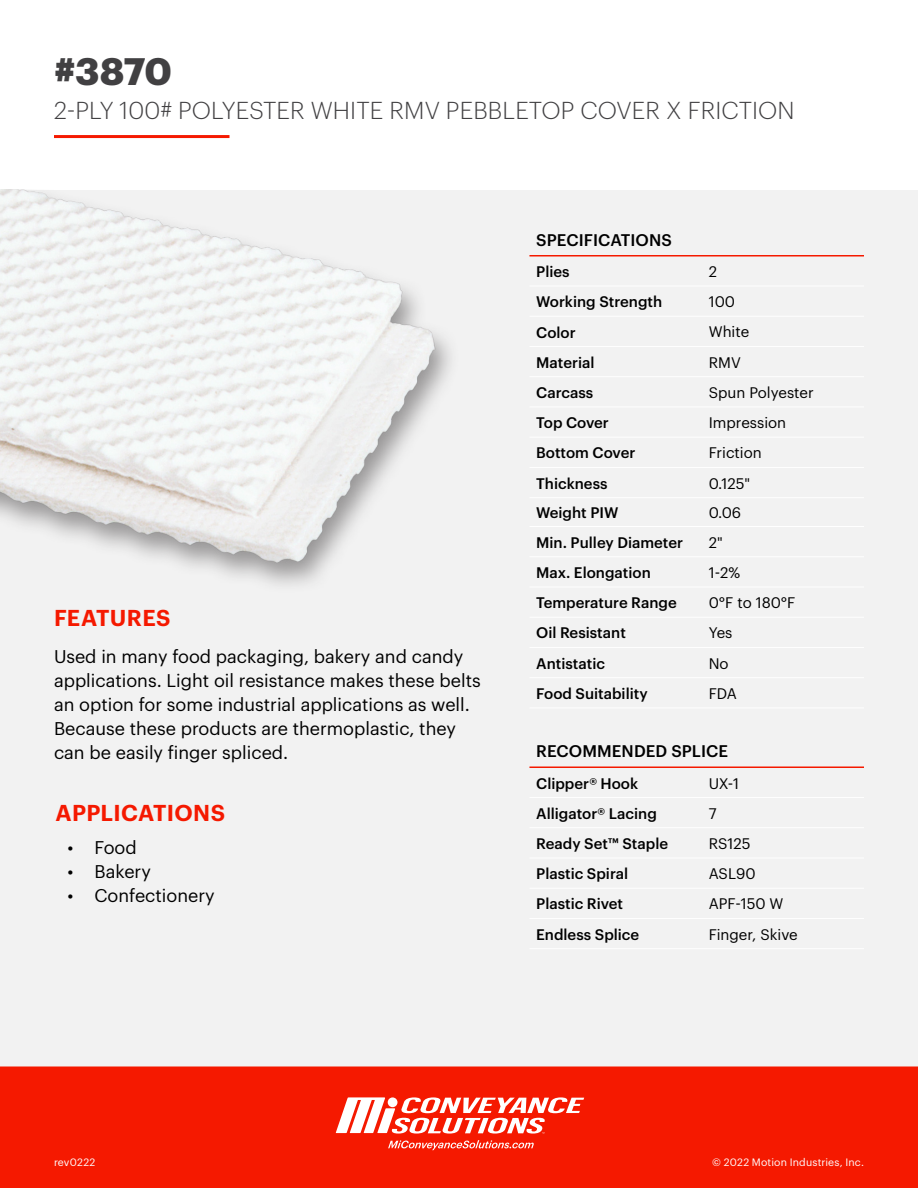
<style>
.page{position:relative;width:918px;height:1188px;background:#fff}
.page>*{position:absolute;margin:0;border:0;box-sizing:border-box;transform-origin:0 0}
.Flyer_Heading{font:700 37.5px "Graphik";color:#414042}
.Flyer_Subheading{font:300 24px "Graphik";letter-spacing:.005em;color:#414042}
.HEADER_-_RED{font:600 22.5px "Graphik";letter-spacing:.015em;color:#f51900}
.Body_Paragraph{font:18px/24px "Graphik";color:#000}
.Table_Header{font:500 16.5px "Graphik";letter-spacing:.005em;color:#000}
.Table_Body{font:500 15px "Graphik";color:#000}
.Table_Body-2{font:15px "Graphik";color:#000}
.t1{font:10.5px "Graphik";letter-spacing:.015em;color:#fff}
</style>
<div class="page">
<div style="left:0;top:190px;width:918px;height:881px;background:#f2f2f2"></div>
<div style="left:0;top:1066px;width:918px;height:122px;background:#f51900"></div>
<svg style="left:388px;top:1140px;width:146px;height:10px"></svg>
<svg style="left:336px;top:1097px;width:248px;height:37px"></svg>
<img style="left:0;top:189px;width:451px;height:396px">
<hr style="left:54px;top:135px;width:176px;height:3px;background:#f51900">
<hr style="left:529px;top:827px;width:173px;height:1px;background:#fff">
<hr style="left:529px;top:858px;width:173px;height:1px;background:#fff">
<hr style="left:529px;top:888px;width:173px;height:1px;background:#fff">
<hr style="left:529px;top:918px;width:173px;height:1px;background:#fff">
<hr style="left:529px;top:766px;width:173px;height:2px;background:#f51900">
<hr style="left:702px;top:766px;width:162px;height:2px;background:#f51900">
<hr style="left:529px;top:797px;width:173px;height:1px;background:#fff">
<hr style="left:702px;top:797px;width:162px;height:1px;background:#fff">
<hr style="left:702px;top:827px;width:162px;height:1px;background:#fff">
<hr style="left:702px;top:858px;width:162px;height:1px;background:#fff">
<hr style="left:702px;top:918px;width:162px;height:1px;background:#fff">
<hr style="left:702px;top:888px;width:162px;height:1px;background:#fff">
<hr style="left:529px;top:948px;width:173px;height:1px;background:#fff">
<hr style="left:702px;top:948px;width:162px;height:1px;background:#fff">
<hr style="left:529px;top:286px;width:173px;height:1px;background:#fff">
<hr style="left:529px;top:316px;width:173px;height:1px;background:#fff">
<hr style="left:529px;top:346px;width:173px;height:1px;background:#fff">
<hr style="left:529px;top:376px;width:173px;height:1px;background:#fff">
<hr style="left:529px;top:407px;width:173px;height:1px;background:#fff">
<hr style="left:529px;top:437px;width:173px;height:1px;background:#fff">
<hr style="left:529px;top:467px;width:173px;height:1px;background:#fff">
<hr style="left:529px;top:497px;width:173px;height:1px;background:#fff">
<hr style="left:529px;top:526px;width:173px;height:1px;background:#fff">
<hr style="left:529px;top:556px;width:173px;height:1px;background:#fff">
<hr style="left:529px;top:255px;width:173px;height:1px;background:#f51900">
<hr style="left:702px;top:255px;width:162px;height:1px;background:#f51900">
<hr style="left:529px;top:587px;width:173px;height:1px;background:#fff">
<hr style="left:529px;top:617px;width:173px;height:1px;background:#fff">
<hr style="left:529px;top:647px;width:173px;height:1px;background:#fff">
<hr style="left:529px;top:677px;width:173px;height:1px;background:#fff">
<hr style="left:702px;top:286px;width:162px;height:1px;background:#fff">
<hr style="left:702px;top:316px;width:162px;height:1px;background:#fff">
<hr style="left:702px;top:346px;width:162px;height:1px;background:#fff">
<hr style="left:702px;top:376px;width:162px;height:1px;background:#fff">
<hr style="left:702px;top:407px;width:162px;height:1px;background:#fff">
<hr style="left:702px;top:437px;width:162px;height:1px;background:#fff">
<hr style="left:702px;top:467px;width:162px;height:1px;background:#fff">
<hr style="left:702px;top:497px;width:162px;height:1px;background:#fff">
<hr style="left:702px;top:526px;width:162px;height:1px;background:#fff">
<hr style="left:702px;top:556px;width:162px;height:1px;background:#fff">
<hr style="left:702px;top:587px;width:162px;height:1px;background:#fff">
<hr style="left:702px;top:617px;width:162px;height:1px;background:#fff">
<hr style="left:702px;top:647px;width:162px;height:1px;background:#fff">
<hr style="left:702px;top:677px;width:162px;height:1px;background:#fff">
<hr style="left:529px;top:708px;width:173px;height:1px;background:#fff">
<hr style="left:702px;top:708px;width:162px;height:1px;background:#fff">
<p class="Flyer_Heading" style="left:54px;top:42px;width:120px">#3870</p>
<p class="Flyer_Subheading" style="left:54px;top:93px;width:742px">2-PLY 100# POLYESTER WHITE RMV PEBBLETOP COVER X FRICTION</p>
<p class="HEADER_-_RED" style="left:54px;top:601px;width:118px">FEATURES</p>
<p class="Body_Paragraph" style="left:54px;top:643px;width:428px">Used in many food packaging, bakery and candy applications. Light oil resistance makes these belts an option for some industrial applications as well.<br>Because these products are thermoplastic, they can be easily finger spliced.</p>
<p class="HEADER_-_RED" style="left:56px;top:795px;width:171px">APPLICATIONS</p>
<p class="Body_Paragraph" style="left:68px;top:834px;width:71px">• Food</p>
<p class="Body_Paragraph" style="left:68px;top:858px;width:85px">• Bakery</p>
<p class="Body_Paragraph" style="left:68px;top:882px;width:149px">• Confectionery</p>
<p class="Table_Header" style="left:536px;top:227px;width:137px">SPECIFICATIONS</p>
<p class="Table_Body" style="left:536px;top:260px;width:35px">Plies</p>
<p class="Table_Body-2" style="left:709px;top:260px;width:10px">2</p>
<p class="Table_Body" style="left:536px;top:290px;width:127px">Working Strength</p>
<p class="Table_Body-2" style="left:709px;top:291px;width:28px">100</p>
<p class="Table_Body" style="left:536px;top:321px;width:41px">Color</p>
<p class="Table_Body-2" style="left:709px;top:321px;width:42px">White</p>
<p class="Table_Body" style="left:536px;top:351px;width:60px">Material</p>
<p class="Table_Body-2" style="left:709px;top:351px;width:34px">RMV</p>
<p class="Table_Body" style="left:536px;top:381px;width:59px">Carcass</p>
<p class="Table_Body-2" style="left:709px;top:381px;width:107px">Spun Polyester</p>
<p class="Table_Body" style="left:536px;top:411px;width:74px">Top Cover</p>
<p class="Table_Body-2" style="left:709px;top:412px;width:79px">Impression</p>
<p class="Table_Body" style="left:536px;top:442px;width:101px">Bottom Cover</p>
<p class="Table_Body-2" style="left:709px;top:442px;width:55px">Friction</p>
<p class="Table_Body" style="left:536px;top:472px;width:73px">Thickness</p>
<p class="Table_Body-2" style="left:709px;top:472px;width:43px">0.125"</p>
<p class="Table_Body" style="left:536px;top:501px;width:84px">Weight PIW</p>
<p class="Table_Body-2" style="left:709px;top:502px;width:34px">0.06</p>
<p class="Table_Body" style="left:536px;top:531px;width:148px">Min. Pulley Diameter</p>
<p class="Table_Body-2" style="left:709px;top:531px;width:15px">2"</p>
<p class="Table_Body" style="left:536px;top:561px;width:116px">Max. Elongation</p>
<p class="Table_Body-2" style="left:709px;top:561px;width:33px">1-2%</p>
<p class="Table_Body" style="left:536px;top:591px;width:142px">Temperature Range</p>
<p class="Table_Body-2" style="left:709px;top:592px;width:88px">0°F to 180°F</p>
<p class="Table_Body" style="left:536px;top:622px;width:91px">Oil Resistant</p>
<p class="Table_Body-2" style="left:709px;top:622px;width:25px">Yes</p>
<p class="Table_Body" style="left:536px;top:652px;width:70px">Antistatic</p>
<p class="Table_Body-2" style="left:709px;top:652px;width:21px">No</p>
<p class="Table_Body" style="left:536px;top:682px;width:113px">Food Suitability</p>
<p class="Table_Body-2" style="left:709px;top:682px;width:30px">FDA</p>
<p class="Table_Header" style="left:536px;top:739px;width:193px">RECOMMENDED SPLICE</p>
<p class="Table_Body" style="left:536px;top:772px;width:104px">Clipper® Hook</p>
<p class="Table_Body-2" style="left:709px;top:772px;width:32px">UX-1</p>
<p class="Table_Body" style="left:536px;top:802px;width:122px">Alligator® Lacing</p>
<p class="Table_Body-2" style="left:709px;top:802px;width:9px">7</p>
<p class="Table_Body" style="left:536px;top:832px;width:133px">Ready Set™ Staple</p>
<p class="Table_Body-2" style="left:709px;top:832px;width:43px">RS125</p>
<p class="Table_Body" style="left:536px;top:862px;width:94px">Plastic Spiral</p>
<p class="Table_Body-2" style="left:709px;top:863px;width:48px">ASL90</p>
<p class="Table_Body" style="left:536px;top:893px;width:88px">Plastic Rivet</p>
<p class="Table_Body-2" style="left:709px;top:893px;width:76px">APF-150 W</p>
<p class="Table_Body" style="left:536px;top:923px;width:105px">Endless Splice</p>
<p class="Table_Body-2" style="left:709px;top:923px;width:90px">Finger, Skive</p>
<p class="t1" style="left:54px;top:1154px;width:43px">rev0222</p>
<p class="t1" style="left:712px;top:1154px;width:153px">© 2022 Motion Industries, Inc.</p>
</div>
